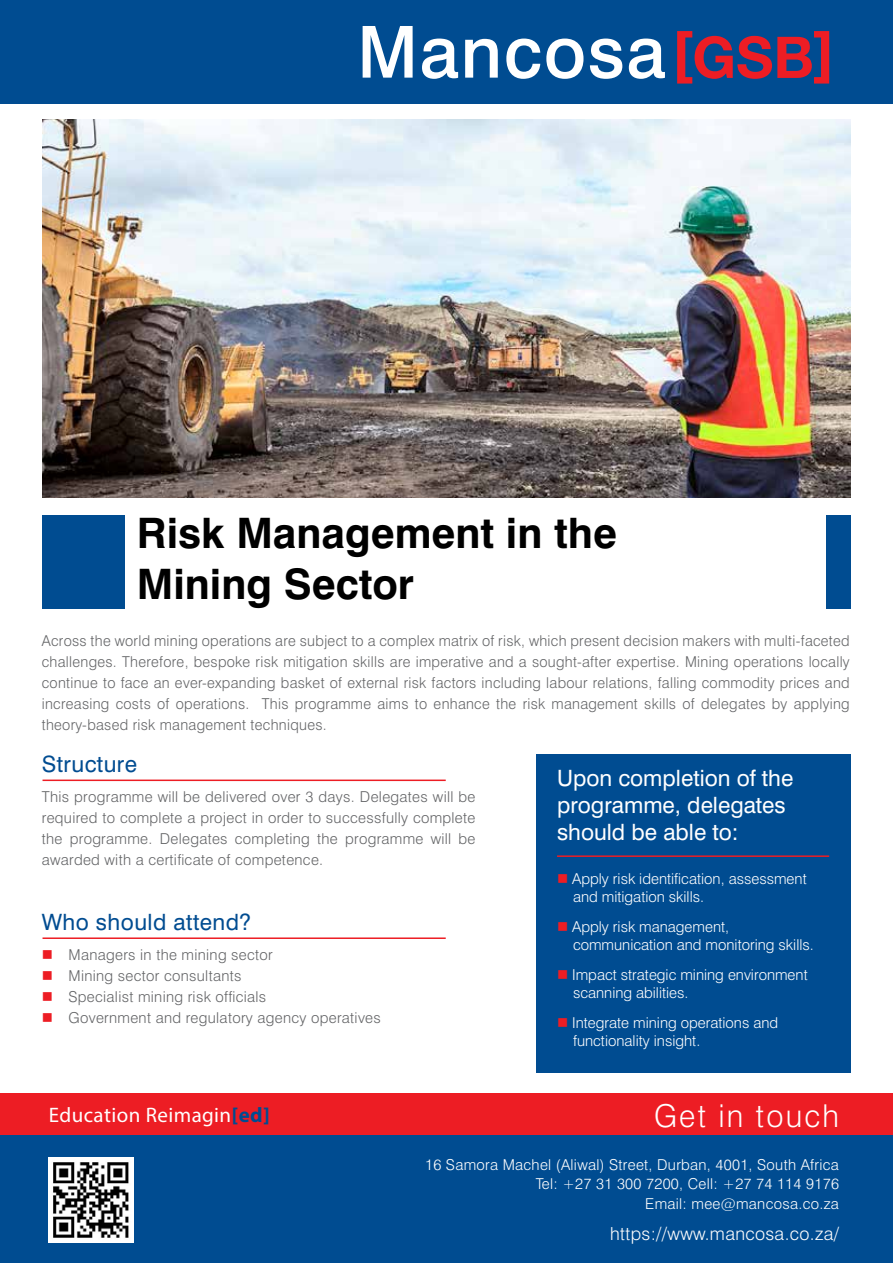
<style>
.page{position:relative;width:893px;height:1263px;background:#fff}
.page>*{position:absolute;margin:0;border:0;box-sizing:border-box;transform-origin:0 0}
.t1{font:700 42px/50.4px "Swiss 721 BT";color:#000}
.t2{font:300 31.5px "Swiss 721 BT";letter-spacing:.07em;color:#fff}
.t3{font:22.5px/27px "Swiss 721 BT";color:#fff}
.t4{font:22.5px "Swiss 721 BT";letter-spacing:.02em;color:#004c91}
.t5{font:21px "Myriad Pro";letter-spacing:.02em;color:#fff}
.t6{font:300 18px "Swiss 721 BT";letter-spacing:.02em;color:#fff}
.t7{font:300 15px/21px "Swiss 721 BT";letter-spacing:.02em;color:#636466;text-align:justify}
.t8{font:300 15px/18px "Swiss 721 BT";color:#fff}
.t9{font:300 15px/19.5px "Swiss 721 BT";letter-spacing:.02em;color:#fff;text-align:right}
.s1{color:#ed1d24}
.s2{font-weight:700;color:#004c91}
</style>
<div class="page">
<img style="left:43px;top:119px;width:807px;height:378px">
<div style="left:43px;top:515px;width:82px;height:94px;background:#004c91"></div>
<div style="left:0;top:0;width:893px;height:103px;background:#004c91"></div>
<svg style="left:677px;top:31px;width:152px;height:53px"></svg>
<svg style="left:363px;top:26px;width:302px;height:53px"></svg>
<div style="left:826px;top:515px;width:24px;height:94px;background:#004c91"></div>
<div style="left:0;top:1093px;width:893px;height:42px;background:#ed1d24"></div>
<div style="left:0;top:1135px;width:893px;height:128px;background:#004c91"></div>
<img style="left:49px;top:1158px;width:85px;height:85px">
<hr style="left:43px;top:779px;width:403px;height:2px;background:#ed1d24">
<hr style="left:43px;top:937px;width:403px;height:2px;background:#ed1d24">
<div style="left:536px;top:754px;width:314px;height:319px;background:#004c91"></div>
<hr style="left:557px;top:855px;width:272px;height:2px;background:#ed1d24">
<h1 class="t1" style="left:137px;top:508px;width:482px">Risk Management in the<br>Mining Sector</h1>
<p class="t7" style="left:42px;top:630px;width:809px">Across the world mining operations are subject to a complex matrix of risk, which present decision makers with multi-faceted challenges. Therefore, bespoke risk mitigation skills are imperative and a sought-after expertise. Mining operations locally continue to face an ever-expanding basket of external risk factors including labour relations, falling commodity prices and increasing costs of operations. This programme aims to enhance the risk management skills of delegates by applying theory-based risk management techniques.</p>
<h3 class="t4" style="left:42px;top:750px;width:97px">Structure</h3>
<p class="t7" style="left:42px;top:786px;width:435px">This programme will be delivered over 3 days. Delegates will be required to complete a project in order to successfully complete the programme. Delegates completing the programme will be awarded with a certificate of competence.</p>
<h3 class="t3" style="left:557px;top:764px;width:238px">Upon completion of the programme, delegates should be able to:</h3>
<p class="t8" style="left:573px;top:870px;width:235px;text-indent:-16px"><span class="s1">■</span> Apply risk identification, assessment and mitigation skills.</p>
<p class="t8" style="left:573px;top:918px;width:242px;text-indent:-16px"><span class="s1">■</span> Apply risk management, communication and monitoring skills.</p>
<p class="t8" style="left:573px;top:966px;width:236px;text-indent:-16px"><span class="s1">■</span> Impact strategic mining environment scanning abilities.</p>
<p class="t8" style="left:573px;top:1014px;width:207px;text-indent:-16px"><span class="s1">■</span> Integrate mining operations and functionality insight.</p>
<h3 class="t4" style="left:42px;top:908px;width:211px">Who should attend?</h3>
<p class="t7" style="left:42px;top:944px;width:233px"><span class="s1">■</span> Managers in the mining sector</p>
<p class="t7" style="left:42px;top:965px;width:201px"><span class="s1">■</span> Mining sector consultants</p>
<p class="t7" style="left:42px;top:986px;width:226px"><span class="s1">■</span> Specialist mining risk officials</p>
<p class="t7" style="left:42px;top:1007px;width:341px"><span class="s1">■</span> Government and regulatory agency operatives</p>
<h3 class="t5" style="left:49px;top:1102px;width:222px">Education Reimagin<span class="s2">[ed]</span></h3>
<h2 class="t2" style="left:654px;top:1096px;width:186px">Get in touch</h2>
<p class="t9" style="left:425px;top:1154px;width:415px">16 Samora Machel (Aliwal) Street, Durban, 4001, South Africa<br>Tel: +27 31 300 7200, Cell: +27 74 114 9176<br>Email: mee@mancosa.co.za</p>
<p class="t6" style="left:610px;top:1223px;width:230px">https://www.mancosa.co.za/</p>
</div>
